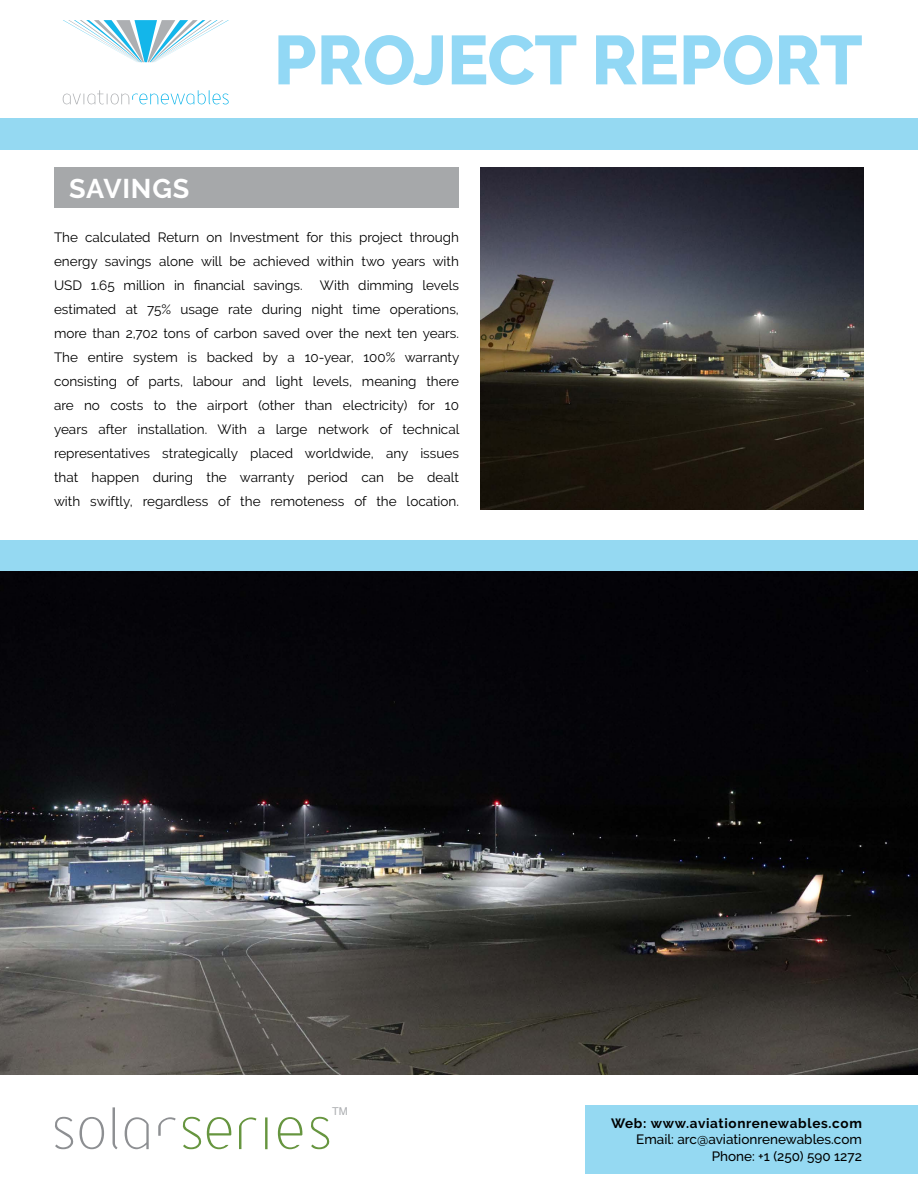
<style>
.page{position:relative;width:918px;height:1188px;background:#fff}
.page>*{position:absolute;margin:0;border:0;box-sizing:border-box;transform-origin:0 0}
.t1{font:800 69px "Raleway";color:#92d8f5}
.t2{font:700 27px "Raleway";letter-spacing:.03em;color:#fff}
.t3{font:13.5px/24px "Raleway";color:#000;text-align:justify}
.t4{font:500 13.5px "Raleway";color:#000101}
.t5{font:700 13.5px "Raleway";letter-spacing:.05em;color:#000101}
.t6{font:10.8px "Helvetica";color:#adafb2}
</style>
<div class="page">
<div style="left:0;top:118px;width:918px;height:32px;background:#95d9f2"></div>
<svg style="left:63px;top:90px;width:166px;height:14px"></svg>
<svg style="left:63px;top:20px;width:166px;height:42px"></svg>
<div style="left:54px;top:168px;width:405px;height:40px;background:#a6a8aa"></div>
<img style="left:0;top:570px;width:918px;height:505px">
<div style="left:585px;top:1105px;width:333px;height:68px;background:#95d9f2"></div>
<svg style="left:55px;top:1117px;width:49px;height:32px"></svg>
<svg style="left:113px;top:1107px;width:5px;height:42px"></svg>
<svg style="left:125px;top:1117px;width:24px;height:32px"></svg>
<svg style="left:239px;top:1117px;width:17px;height:32px"></svg>
<svg style="left:158px;top:1117px;width:73px;height:32px"></svg>
<hr style="left:265px;top:1117px;width:3px;height:32px;background:#66953f">
<svg style="left:278px;top:1117px;width:24px;height:32px"></svg>
<svg style="left:311px;top:1117px;width:19px;height:32px"></svg>
<img style="left:481px;top:168px;width:383px;height:341px">
<div style="left:0;top:540px;width:918px;height:30px;background:#95d9f2"></div>
<p class="t1" style="left:274px;top:21px;width:590px">PROJECT REPORT</p>
<p class="t2" style="left:69px;top:173px;width:122px">SAVINGS</p>
<p class="t3" style="left:54px;top:226px;width:406px">The calculated Return on Investment for this project through energy savings alone will be achieved within two years with USD 1.65 million in financial savings.</p>
<p class="t3" style="left:54px;top:274px;width:407px;text-indent:266px">With dimming levels estimated at 75% usage rate during night time operations, more than 2,702 tons of carbon saved over the next ten years.<br>The entire system is backed by a 10-year, 100% warranty consisting of parts, labour and light levels, meaning there are no costs to the airport (other than electricity) for 10 years after installation. With a large network of technical representatives strategically placed worldwide, any issues that happen during the warranty period can be dealt with swiftly, regardless of the remoteness of the location.</p>
<p class="t6" style="left:332px;top:1103px;width:17px">TM</p>
<p class="t5" style="left:611px;top:1116px;width:252px">Web: www.aviationrenewables.com</p>
<p class="t4" style="left:636px;top:1132px;width:227px">Email: arc@aviationrenewables.com</p>
<p class="t4" style="left:712px;top:1148px;width:152px">Phone: +1 (250) 590 1272</p>
</div>
